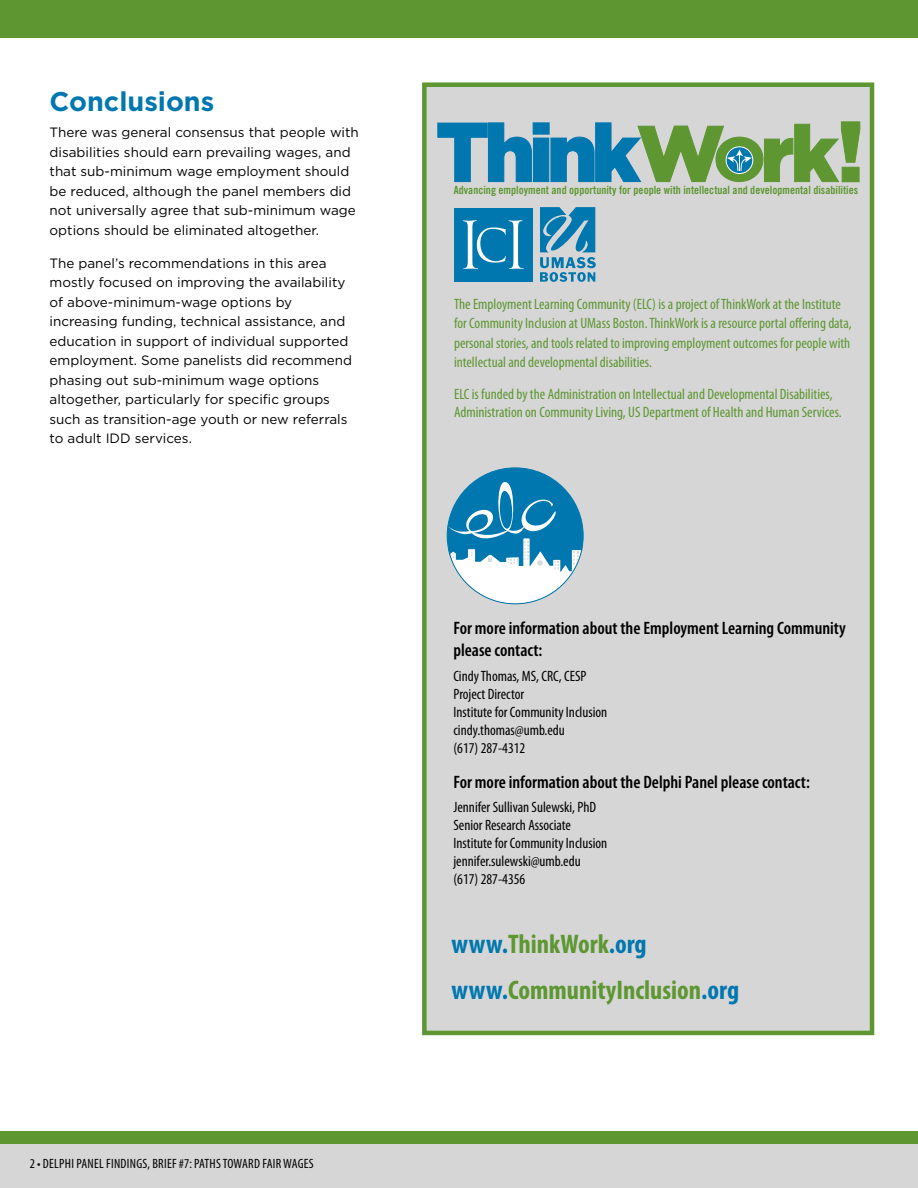
<style>
.page{position:relative;width:918px;height:1188px;background:#fff}
.page>*{position:absolute;margin:0;border:0;box-sizing:border-box;transform-origin:0 0}
.t1{font:700 condensed 27px/45.9px "Myriad Pro";color:#5e9732}
.t2{font:700 27px "Gotham HTF";color:#0077af}
.t3{font:600 condensed 18px/21.6px "Myriad Pro";color:#000}
.t4{font:condensed 15px/19.5px "Myriad Pro";color:#5e9732}
.t5{font:condensed 15px/18px "Myriad Pro";color:#000}
.t6{font:13.5px/19.5px "Gotham HTF";color:#000}
.t7{font:condensed 13.5px "Myriad Pro";letter-spacing:.02em;color:#000}
.t8{font:11.4px "Trade Gothic Bold Cond Twenty";color:#5e9732}
.s1{color:#0077af}
</style>
<div class="page">
<div style="left:0;top:1132px;width:918px;height:56px;background:#d6d6d6"></div>
<div style="left:0;top:1132px;width:918px;height:12px;background:#5e9732"></div>
<div style="left:0;top:0;width:918px;height:37px;background:#5e9732"></div>
<div style="left:422px;top:82px;width:452px;height:953px;background:#d6d6d6;border:4px solid #5e9732"></div>
<svg style="left:437px;top:122px;width:423px;height:60px"></svg>
<svg style="left:540px;top:207px;width:56px;height:75px"></svg>
<div style="left:454px;top:208px;width:79px;height:74px;background:#0077af"></div>
<svg style="left:463px;top:220px;width:61px;height:49px"></svg>
<svg style="left:447px;top:468px;width:137px;height:136px"></svg>
<h1 class="t2" style="left:50px;top:86px;width:166px">Conclusions</h1>
<p class="t6" style="left:50px;top:122px;width:311px">There was general consensus that people with disabilities should earn prevailing wages, and that sub-minimum wage employment should be reduced, although the panel members did not universally agree that sub-minimum wage options should be eliminated altogether.</p>
<p class="t6" style="left:50px;top:253px;width:304px">The panel’s recommendations in this area mostly focused on improving the availability of above-minimum-wage options by increasing funding, technical assistance, and education in support of individual supported employment. Some panelists did recommend phasing out sub-minimum wage options altogether, particularly for specific groups such as transition-age youth or new referrals to adult IDD services.</p>
<p class="t7" style="left:30px;top:1156px;width:285px">2 • DELPHI PANEL FINDINGS, BRIEF #7: PATHS TOWARD FAIR WAGES</p>
<p class="t8" style="left:454px;top:183px;width:406px">Advancing employment and opportunity for people with intellectual and developmental disabilities</p>
<p class="t4" style="left:454px;top:294px;width:399px">The Employment Learning Community (ELC) is a project of ThinkWork at the Institute for Community Inclusion at UMass Boston. ThinkWork is a resource portal offering data, personal stories, and tools related to improving employment outcomes for people with intellectual and developmental disabilities.</p>
<p class="t4" style="left:454px;top:385px;width:389px;line-height:18px">ELC is funded by the Administration on Intellectual and Developmental Disabilities,<br>Administration on Community Living, US Department of Health and Human Services.</p>
<h2 class="t3" style="left:453px;top:618px;width:394px">For more information about the Employment Learning Community please contact:</h2>
<p class="t5" style="left:453px;top:667px;width:155px">Cindy Thomas, MS, CRC, CESP<br>Project Director<br>Institute for Community Inclusion cindy.thomas@umb.edu<br>(617) 287-4312</p>
<h2 class="t3" style="left:453px;top:771px;width:358px">For more information about the Delphi Panel please contact:</h2>
<p class="t5" style="left:453px;top:799px;width:155px">Jennifer Sullivan Sulewski, PhD<br>Senior Research Associate<br>Institute for Community Inclusion jennifer.sulewski@umb.edu (617) 287-4356</p>
<h1 class="t1" style="left:451px;top:921px;width:289px"><span class="s1">www.</span>ThinkWork<span class="s1">.org www.</span>CommunityInclusion<span class="s1">.org</span></h1>
</div>
